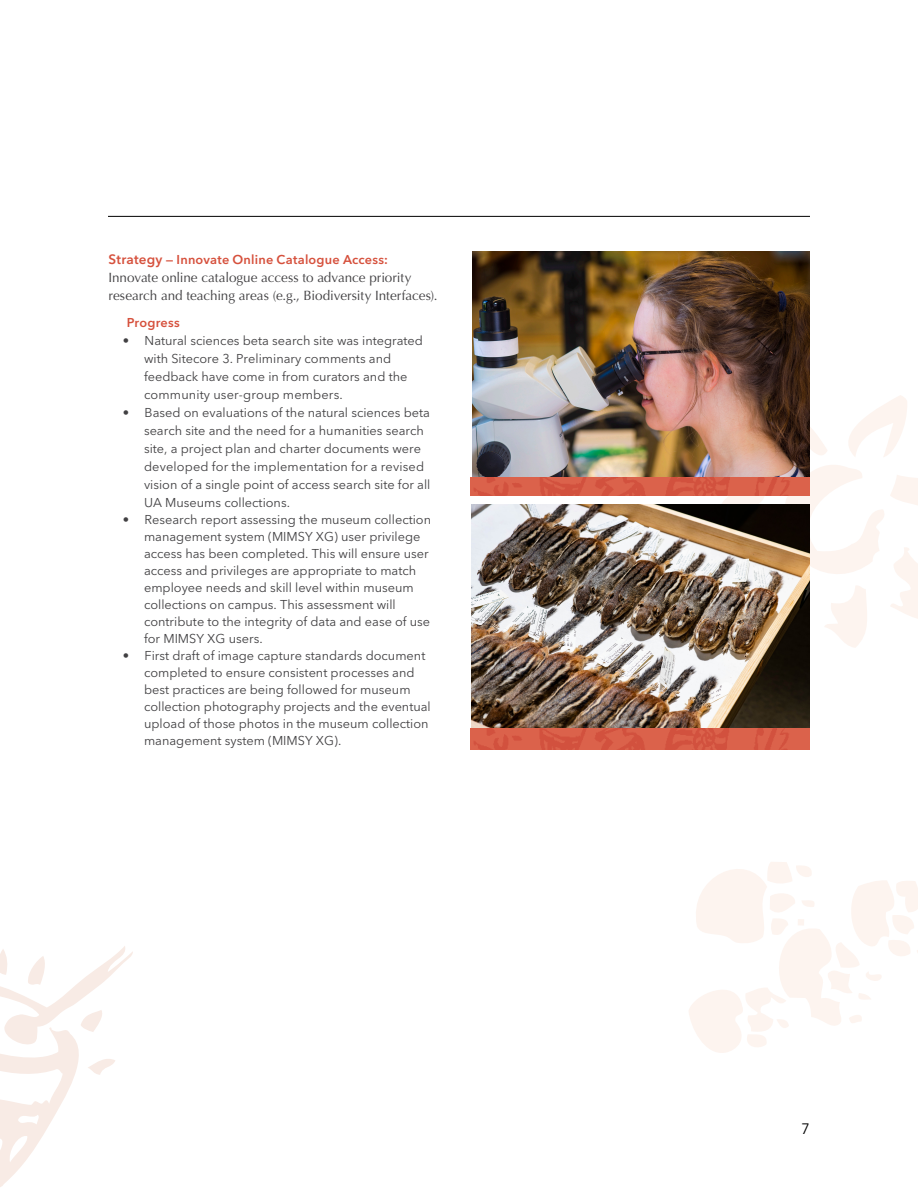
<style>
.page{position:relative;width:918px;height:1188px;background:#fff}
.page>*{position:absolute;margin:0;border:0;box-sizing:border-box;transform-origin:0 0}
.t1{font:15px "Avenir Next LT Pro";color:#000}
.t2{font:13.5px/18px "Optima";letter-spacing:-.005em;color:#414042}
.t3{font:12.75px/17px "Avenir Next LT Pro";color:#414042}
.t4{font:600 12.75px "Avenir Next LT Pro";letter-spacing:.015em;color:#d6513d}
.s1{font-size:13.5px}
</style>
<div class="page">
<hr style="left:108px;top:216px;width:702px;height:1px;background:#000">
<svg style="left:717px;top:395px;width:201px;height:253px"></svg>
<svg style="left:689px;top:862px;width:229px;height:191px"></svg>
<img style="left:473px;top:252px;width:337px;height:225px">
<img style="left:470px;top:477px;width:340px;height:18px">
<img style="left:471px;top:504px;width:338px;height:245px">
<div style="left:472px;top:731px;width:337px;height:18px;background:linear-gradient(to right,#d75b46,#d85d47)"></div>
<svg style="left:0;top:946px;width:133px;height:241px"></svg>
<p class="t4" style="left:109px;top:252px;width:281px"><span class="s1">Strategy</span> — Innovate Online Catalogue Access:</p>
<p class="t2" style="left:109px;top:269px;width:330px">Innovate online catalogue access to advance priority research and teaching areas (e.g., Biodiversity Interfaces).</p>
<p class="t4" style="left:127px;top:315px;width:55px">Progress</p>
<p class="t3" style="left:144px;top:332px;width:280px;line-height:18px;text-indent:-21px">• Natural sciences beta search site was integrated with Sitecore 3. Preliminary comments and feedback have come in from curators and the community user-group members.</p>
<p class="t3" style="left:144px;top:404px;width:288px;line-height:18px;text-indent:-21px">• Based on evaluations of the natural sciences beta search site and the need for a humanities search site, a project plan and charter documents were developed for the implementation for a revised vision of a single point of access search site for all UA Museums collections.</p>
<p class="t3" style="left:144px;top:511px;width:289px;text-indent:-21px">• Research report assessing the museum collection management system (MIMSY XG) user privilege access has been completed. This will ensure user access and privileges are appropriate to match employee needs and skill level within museum collections on campus. This assessment will contribute to the integrity of data and ease of use for MIMSY XG users.</p>
<p class="t3" style="left:144px;top:647px;width:288px;text-indent:-21px">• First draft of image capture standards document completed to ensure consistent processes and best practices are being followed for museum collection photography projects and the eventual upload of those photos in the museum collection management system (MIMSY XG).</p>
<p class="t1" style="left:801px;top:1120px;width:10px">7</p>
</div>
